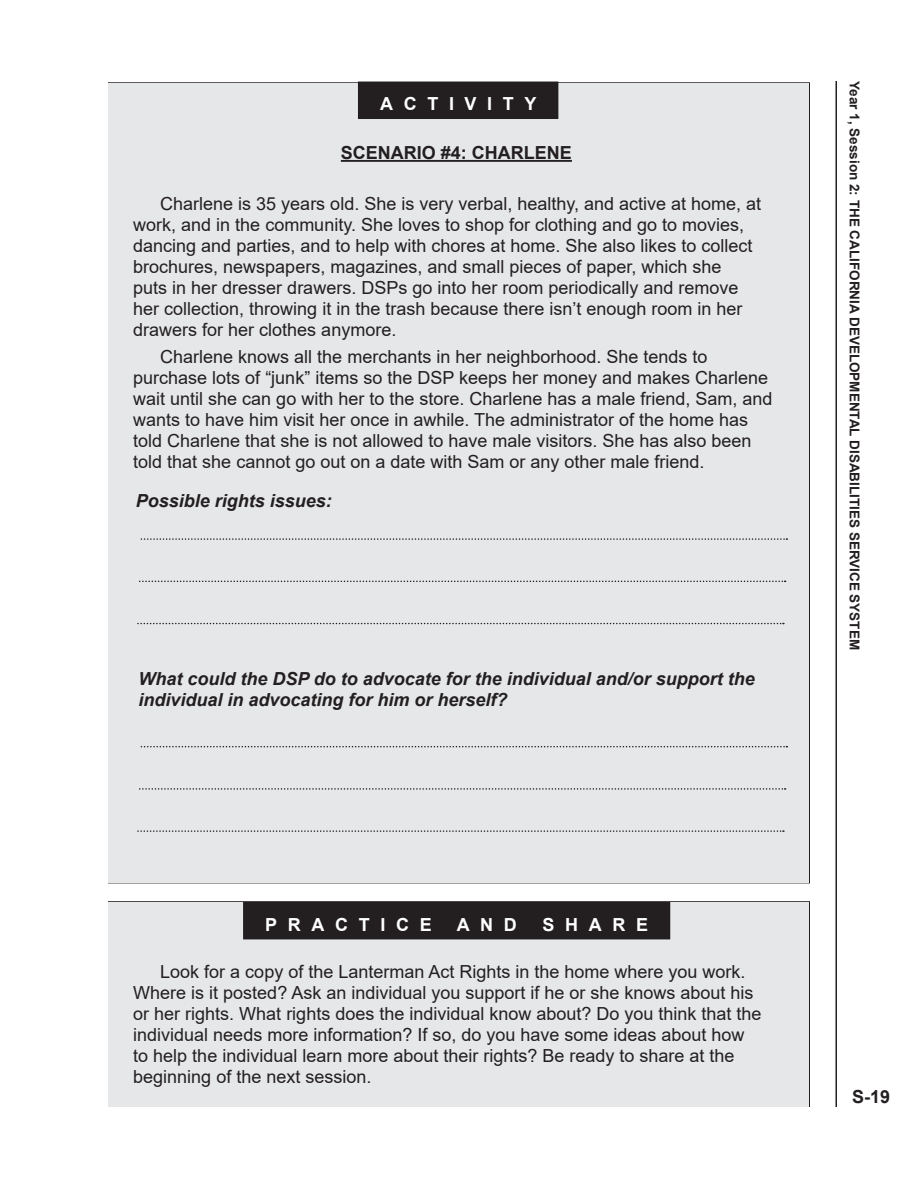
<style>
.page{position:relative;width:918px;height:1188px;background:#fff}
.page>*{position:absolute;margin:0;border:0;box-sizing:border-box;transform-origin:0 0}
.t1{font:18px/21px "Arial";color:#231f20}
.t2{font:italic 700 18px/21px "Arial";color:#231f20}
.t3{font:700 18px "Arial";letter-spacing:.59em;color:#fff}
.t4{font:700 18px "Arial";color:#231f20}
.t5{font:700 13.5px "Arial";color:#231f20}
</style>
<div class="page">
<hr style="left:836px;top:81px;width:1px;height:1026px;background:#231f20">
<div style="left:109px;top:902px;width:700px;height:204px;background:#e6e7e9"></div>
<div style="left:243px;top:902px;width:427px;height:37px;background:#231f20"></div>
<div style="left:109px;top:83px;width:700px;height:800px;background:#e6e7e9"></div>
<div style="left:358px;top:82px;width:200px;height:37px;background:#231f20"></div>
<hr style="left:341px;top:160px;width:231px;height:2px;background:#231f20">
<svg style="left:140px;top:538px;width:647px;height:2px"></svg>
<svg style="left:139px;top:581px;width:647px;height:1px"></svg>
<svg style="left:137px;top:623px;width:647px;height:1px"></svg>
<svg style="left:140px;top:746px;width:647px;height:1px"></svg>
<svg style="left:139px;top:788px;width:647px;height:2px"></svg>
<svg style="left:137px;top:830px;width:647px;height:2px"></svg>
<p class="t3" style="left:380px;top:91px;width:158px">ACTIVITY</p>
<p class="t4" style="left:341px;top:140px;width:233px">SCENARIO #4: CHARLENE</p>
<p class="t1" style="left:133px;top:193px;width:629px;text-indent:27px">Charlene is 35 years old. She is very verbal, healthy, and active at home, at work, and in the community. She loves to shop for clothing and go to movies, dancing and parties, and to help with chores at home. She also likes to collect brochures, newspapers, magazines, and small pieces of paper, which she<br>puts in her dresser drawers. DSPs go into her room periodically and remove her collection, throwing it in the trash because there isn’t enough room in her drawers for her clothes anymore.</p>
<p class="t1" style="left:133px;top:346px;width:641px;text-indent:27px">Charlene knows all the merchants in her neighborhood. She tends to purchase lots of “junk” items so the DSP keeps her money and makes Charlene wait until she can go with her to the store. Charlene has a male friend, Sam, and wants to have him visit her once in awhile. The administrator of the home has told Charlene that she is not allowed to have male visitors. She has also been told that she cannot go out on a date with Sam or any other male friend.</p>
<p class="t2" style="left:136px;top:491px;width:198px">Possible rights issues:</p>
<p class="t2" style="left:138px;top:669px;width:618px">What could the DSP do to advocate for the individual and/or support the individual in advocating for him or herself?</p>
<p class="t5" style="left:864px;top:81px;width:570px;rotate:90deg">Year 1, Session 2: THE CALIFORNIA DEVELOPMENTAL DISABILITIES SERVICE SYSTEM</p>
<p class="t3" style="left:265px;top:912px;width:168px">PRACTICE</p>
<p class="t3" style="left:457px;top:912px;width:62px">AND</p>
<p class="t3" style="left:543px;top:912px;width:107px">SHARE</p>
<p class="t1" style="left:133px;top:961px;width:630px;text-indent:27px">Look for a copy of the Lanterman Act Rights in the home where you work.<br>Where is it posted? Ask an individual you support if he or she knows about his or her rights. What rights does the individual know about? Do you think that the individual needs more information? If so, do you have some ideas about how to help the individual learn more about their rights? Be ready to share at the beginning of the next session.</p>
<p class="t4" style="left:852px;top:1084px;width:40px">S-19</p>
</div>
